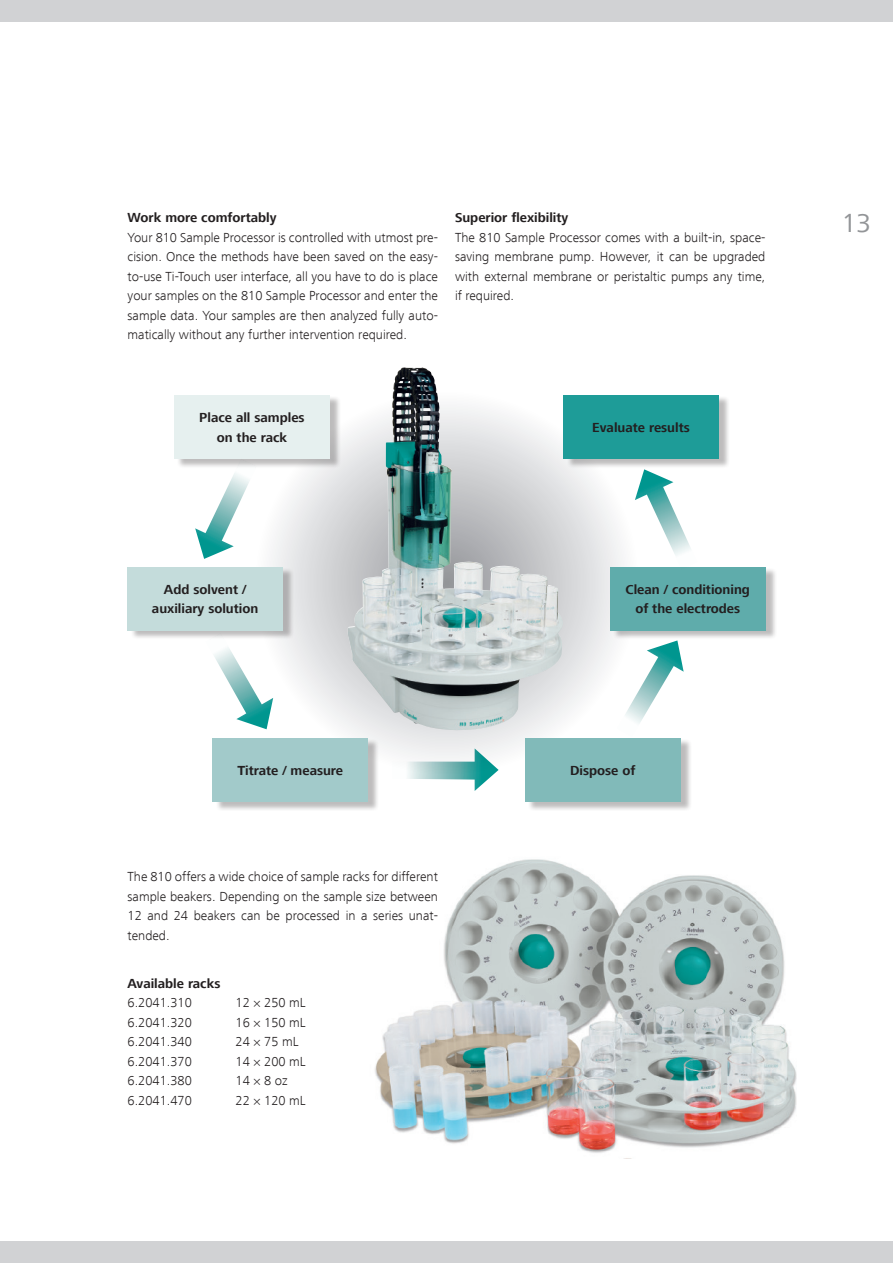
<style>
.page{position:relative;width:893px;height:1263px;background:#fff}
.page>*{position:absolute;margin:0;border:0;box-sizing:border-box;transform-origin:0 0}
.t1{font:27px "Frutiger Next LT";color:#939598}
.t2{font:300 13.5px/19.5px "Frutiger Next LT";color:#231f20;text-align:justify}
.t3{font:700 13.5px/19.5px "Frutiger Next LT";color:#231f20;text-align:center}
</style>
<div class="page">
<div style="left:0;top:1242px;width:893px;height:21px;background:#d1d2d4"></div>
<svg style="left:255px;top:391px;width:383px;height:383px"></svg>
<div style="left:0;top:0;width:893px;height:21px;background:#d1d2d4"></div>
<img style="left:375px;top:859px;width:422px;height:300px">
<svg style="left:392px;top:748px;width:107px;height:43px"></svg>
<div style="left:177px;top:396px;width:164px;height:73px;background:#231f20;opacity:.3"></div>
<div style="left:174px;top:395px;width:156px;height:64px;background:#e6f0ef"></div>
<div style="left:130px;top:567px;width:165px;height:73px;background:#231f20;opacity:.3"></div>
<div style="left:128px;top:567px;width:155px;height:63px;background:#c4dcdb"></div>
<div style="left:215px;top:738px;width:165px;height:73px;background:#231f20;opacity:.3"></div>
<div style="left:213px;top:738px;width:155px;height:63px;background:#a2caca"></div>
<div style="left:527px;top:738px;width:165px;height:73px;background:#231f20;opacity:.3"></div>
<div style="left:525px;top:738px;width:155px;height:63px;background:#81bab9"></div>
<div style="left:612px;top:567px;width:165px;height:73px;background:#231f20;opacity:.3"></div>
<div style="left:610px;top:567px;width:155px;height:63px;background:#5facab"></div>
<div style="left:566px;top:396px;width:164px;height:73px;background:#231f20;opacity:.3"></div>
<div style="left:563px;top:395px;width:156px;height:64px;background:#1e9c98"></div>
<svg style="left:206px;top:633px;width:67px;height:96px"></svg>
<svg style="left:195px;top:459px;width:62px;height:100px"></svg>
<svg style="left:617px;top:640px;width:67px;height:84px"></svg>
<svg style="left:635px;top:469px;width:56px;height:98px"></svg>
<img style="left:348px;top:367px;width:216px;height:365px">
<p class="t3" style="left:128px;top:208px;width:151px">Work more comfortably</p>
<p class="t2" style="left:128px;top:228px;width:312px">Your 810 Sample Processor is controlled with utmost pre&shy;cision. Once the methods have been saved on the easy&shy;to-use Ti-Touch user interface, all you have to do is place your samples on the 810 Sample Processor and enter the sample data. Your samples are then analyzed fully auto&shy;matically without any further intervention required.</p>
<p class="t3" style="left:455px;top:208px;width:115px">Superior flexibility</p>
<p class="t2" style="left:455px;top:228px;width:312px">The 810 Sample Processor comes with a built-in, space&shy;saving membrane pump. However, it can be upgraded with external membrane or peristaltic pumps any time, if required.</p>
<p class="t3" style="left:199px;top:408px;width:107px">Place all samples on the rack</p>
<p class="t3" style="left:592px;top:418px;width:99px">Evaluate results</p>
<p class="t3" style="left:152px;top:579px;width:108px">Add solvent / auxiliary solution</p>
<p class="t3" style="left:626px;top:579px;width:126px">Clean / conditioning of the electrodes</p>
<p class="t3" style="left:237px;top:760px;width:107px">Titrate / measure</p>
<p class="t3" style="left:570px;top:760px;width:67px">Dispose of</p>
<p class="t2" style="left:128px;top:867px;width:312px">The 810 offers a wide choice of sample racks for different sample beakers. Depending on the sample size between 12 and 24 beakers can be processed in a series unat&shy;tended.</p>
<p class="t3" style="left:128px;top:973px;width:94px">Available racks</p>
<p class="t2" style="left:128px;top:993px;width:66px">6.2041.310</p>
<p class="t2" style="left:236px;top:993px;width:72px">12 × 250 mL</p>
<p class="t2" style="left:128px;top:1012px;width:66px">6.2041.320</p>
<p class="t2" style="left:236px;top:1012px;width:72px">16 × 150 mL</p>
<p class="t2" style="left:128px;top:1032px;width:66px">6.2041.340</p>
<p class="t2" style="left:236px;top:1032px;width:65px">24 × 75 mL</p>
<p class="t2" style="left:128px;top:1051px;width:66px">6.2041.370</p>
<p class="t2" style="left:236px;top:1051px;width:72px">14 × 200 mL</p>
<p class="t2" style="left:128px;top:1071px;width:66px">6.2041.380</p>
<p class="t2" style="left:236px;top:1071px;width:54px">14 × 8 oz</p>
<p class="t2" style="left:128px;top:1090px;width:66px">6.2041.470</p>
<p class="t2" style="left:236px;top:1090px;width:72px">22 × 120 mL</p>
<h1 class="t1" style="left:842px;top:208px;width:31px">13</h1>
</div>
